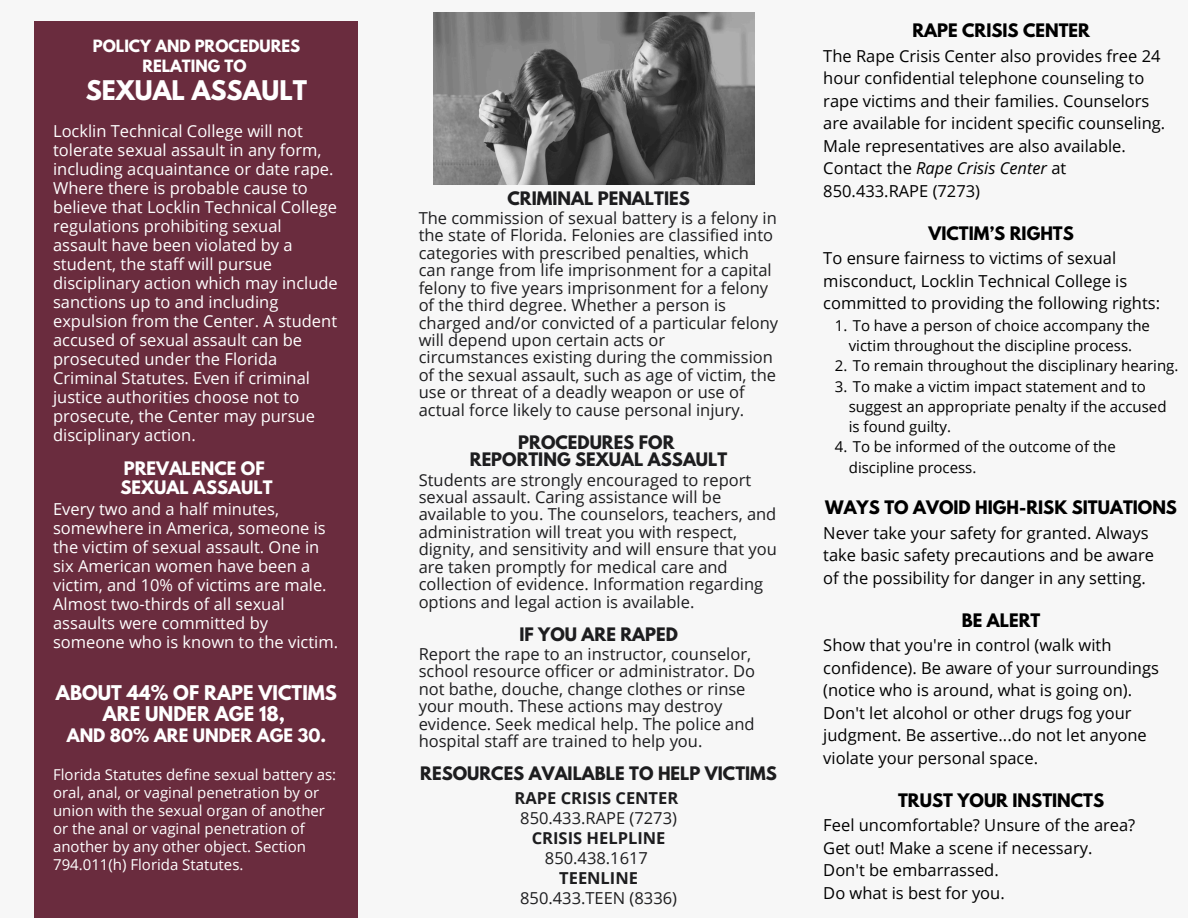
<style>
.page{position:relative;width:1188px;height:918px;background:#f7f7f7}
.page>*{position:absolute;margin:0;border:0;box-sizing:border-box;transform-origin:0 0}
.t1{font:700 24px "League Spartan";color:#fff}
.t2{font:700 18px/21px "League Spartan";color:#fff;text-align:center}
.t3{font:16.5px/17.4px "Open Sans";color:#1d1d1f}
.t4{font:16.5px/22.5px "Open Sans";color:#000}
.t5{font:16.5px/19px "Open Sans";color:#fff}
.t6{font:700 16.5px/17.4px "League Spartan";color:#1d1d1f;text-align:center}
.t7{font:700 16.5px "League Spartan";color:#000}
.t8{font:700 16.5px/19px "League Spartan";color:#fff}
.t9{font:700 16.5px "Open Sans";color:#1d1d1f}
.t10{font:15px/20.2px "Open Sans";color:#000}
.t11{font:15px/18px "Open Sans";color:#fff}
.t12{font:700 15px/19.4px "League Spartan";color:#fff;text-align:center}
.s1{font-style:italic}
</style>
<div class="page">
<div style="left:35px;top:21px;width:323px;height:897px;background:#6a2c3e"></div>
<img style="left:433px;top:13px;width:321px;height:172px">
<p class="t12" style="left:93px;top:38px;width:209px">POLICY AND PROCEDURES<br>RELATING TO</p>
<p class="t1" style="left:86px;top:78px;width:223px">SEXUAL ASSAULT</p>
<p class="t5" style="left:53px;top:121px;width:286px">Locklin Technical College will not tolerate sexual assault in any form, including acquaintance or date rape.<br>Where there is probable cause to believe that Locklin Technical College regulations prohibiting sexual assault have been violated by a student, the staff will pursue disciplinary action which may include sanctions up to and including expulsion from the Center. A student accused of sexual assault can be prosecuted under the Florida Criminal Statutes. Even if criminal justice authorities choose not to prosecute, the Center may pursue disciplinary action.</p>
<p class="t8" style="left:120px;top:461px;width:154px">PREVALENCE OF<br>SEXUAL ASSAULT</p>
<p class="t5" style="left:53px;top:499px;width:286px">Every two and a half minutes, somewhere in America, someone is the victim of sexual assault. One in six American women have been a victim, and 10% of victims are male.<br>Almost two-thirds of all sexual assaults were committed by someone who is known to the victim.</p>
<p class="t2" style="left:56px;top:684px;width:283px">ABOUT 44% OF RAPE VICTIMS<br>ARE UNDER AGE 18,</p>
<p class="t8" style="left:67px;top:728px;width:261px">AND 80% ARE UNDER AGE 30.</p>
<p class="t11" style="left:53px;top:765px;width:285px">Florida Statutes define sexual battery as: oral, anal, or vaginal penetration by or union with the sexual organ of another or the anal or vaginal penetration of another by any other object. Section 794.011(h) Florida Statutes.</p>
<p class="t6" style="left:508px;top:191px;width:184px">CRIMINAL PENALTIES</p>
<p class="t3" style="left:419px;top:209px;width:361px">The commission of sexual battery is a felony in the state of Florida. Felonies are classified into categories with prescribed penalties, which can range from life imprisonment for a capital felony to five years imprisonment for a felony of the third degree. Whether a person is charged and/or convicted of a particular felony will depend upon certain acts or circumstances existing during the commission of the sexual assault, such as age of victim, the use or threat of a deadly weapon or use of actual force likely to cause personal injury.</p>
<p class="t6" style="left:470px;top:435px;width:259px">PROCEDURES FOR<br>REPORTING SEXUAL ASSAULT</p>
<p class="t3" style="left:419px;top:470px;width:360px">Students are strongly encouraged to report sexual assault. Caring assistance will be available to you. The counselors, teachers, and administration will treat you with respect, dignity, and sensitivity and will ensure that you are taken promptly for medical care and collection of evidence. Information regarding options and legal action is available.</p>
<p class="t6" style="left:519px;top:627px;width:160px">IF YOU ARE RAPED</p>
<p class="t3" style="left:419px;top:645px;width:338px">Report the rape to an instructor, counselor, school resource officer or administrator. Do not bathe, douche, change clothes or rinse your mouth. These actions may destroy evidence. Seek medical help. The police and hospital staff are trained to help you.</p>
<p class="t6" style="left:420px;top:767px;width:358px">RESOURCES AVAILABLE TO HELP VICTIMS</p>
<p class="t9" style="left:515px;top:787px;width:165px">RAPE CRISIS CENTER</p>
<p class="t3" style="left:520px;top:809px;width:158px">850.433.RAPE (7273)</p>
<p class="t9" style="left:532px;top:827px;width:135px">CRISIS HELPLINE</p>
<p class="t3" style="left:545px;top:849px;width:105px">850.438.1617</p>
<p class="t9" style="left:559px;top:866px;width:80px">TEENLINE</p>
<p class="t3" style="left:520px;top:889px;width:158px">850.433.TEEN (8336)</p>
<p class="t7" style="left:912px;top:22px;width:179px">RAPE CRISIS CENTER</p>
<p class="t4" style="left:823px;top:44px;width:343px">The Rape Crisis Center also provides free 24 hour confidential telephone counseling to rape victims and their families. Counselors are available for incident specific counseling.<br>Male representatives are also available.<br>Contact the <span class="s1">Rape Crisis Center</span> at 850.433.RAPE (7273)</p>
<p class="t7" style="left:929px;top:225px;width:147px">VICTIM’S RIGHTS</p>
<p class="t4" style="left:823px;top:247px;width:338px">To ensure fairness to victims of sexual misconduct, Locklin Technical College is committed to providing the following rights:</p>
<p class="t10" style="left:835px;top:315px;width:317px;text-align:center">1. To have a person of choice accompany the victim throughout the discipline process.</p>
<p class="t10" style="left:835px;top:355px;width:345px">2. To remain throughout the disciplinary hearing.</p>
<p class="t10" style="left:849px;top:376px;width:319px;text-indent:-14px">3. To make a victim impact statement and to suggest an appropriate penalty if the accused is found guilty.</p>
<p class="t10" style="left:849px;top:436px;width:269px;text-indent:-14px">4. To be informed of the outcome of the discipline process.</p>
<p class="t7" style="left:825px;top:499px;width:353px">WAYS TO AVOID HIGH-RISK SITUATIONS</p>
<p class="t4" style="left:823px;top:521px;width:332px">Never take your safety for granted. Always take basic safety precautions and be aware of the possibility for danger in any setting.</p>
<p class="t7" style="left:962px;top:612px;width:80px">BE ALERT</p>
<p class="t4" style="left:823px;top:634px;width:337px">Show that you're in control (walk with confidence). Be aware of your surroundings (notice who is around, what is going on).<br>Don't let alcohol or other drugs fog your judgment. Be assertive...do not let anyone violate your personal space.</p>
<p class="t7" style="left:898px;top:792px;width:208px">TRUST YOUR INSTINCTS</p>
<p class="t4" style="left:823px;top:814px;width:314px">Feel uncomfortable? Unsure of the area?<br>Get out! Make a scene if necessary.<br>Don't be embarrassed.<br>Do what is best for you.</p>
</div>
